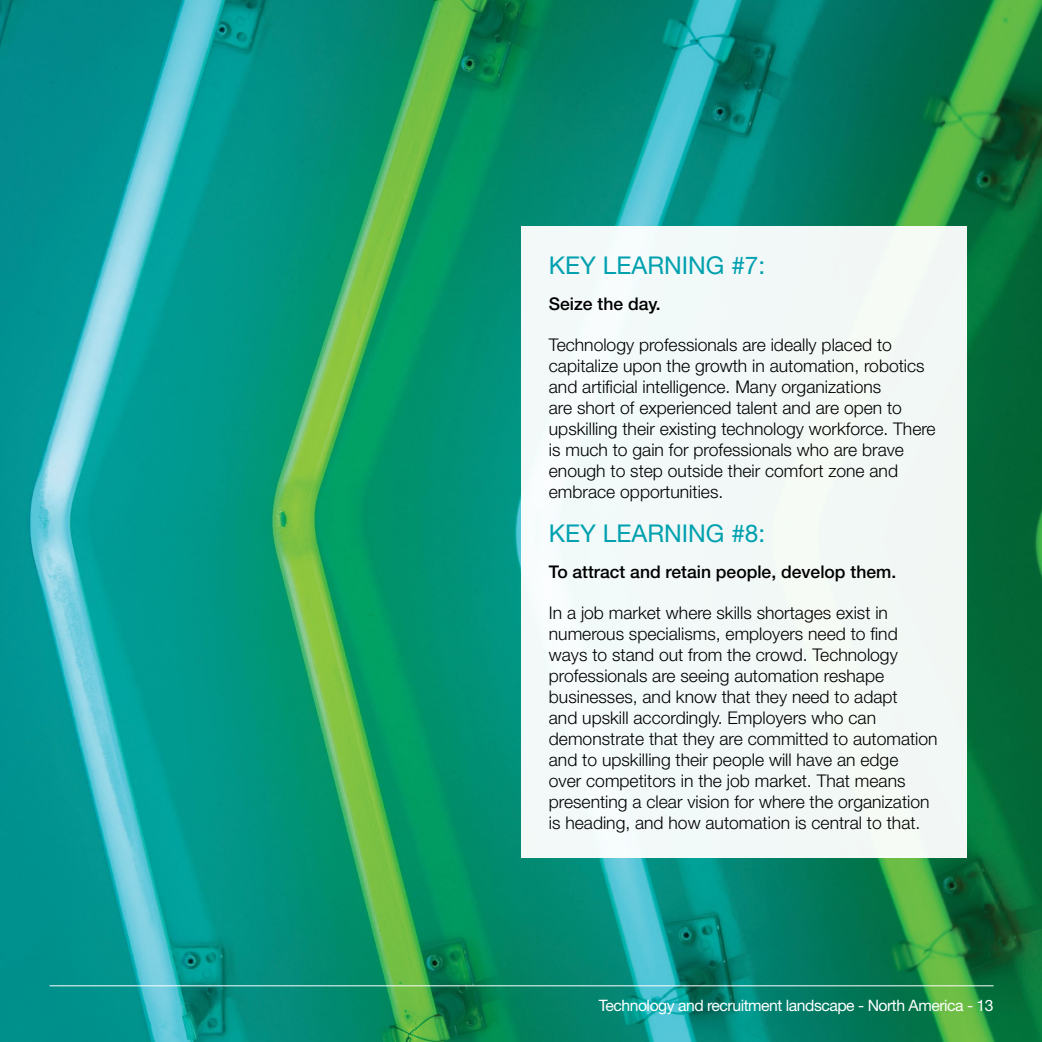
<style>
.page{position:relative;width:1042px;height:1042px;background:#fff}
.page>*{position:absolute;margin:0;border:0;box-sizing:border-box;transform-origin:0 0}
.t1{font:24.5px "Helvetica Neue LT Std";color:#00a0af}
.t2{font:300 17.5px/21px "Helvetica Neue LT Std";color:#000}
.t3{font:500 17.5px "Helvetica Neue LT Std";color:#000}
.t4{font:15.75px "Helvetica Neue LT Std";letter-spacing:-.03em;color:#fff}
</style>
<div class="page">
<img style="left:0;top:0;width:1042px;height:1042px">
<hr style="left:50px;top:985px;width:943px;height:1px;background:#fff">
<div style="left:521px;top:226px;width:445px;height:632px;background:#f2f9f7"></div>
<h1 class="t1" style="left:549px;top:251px;width:218px">KEY LEARNING #7:</h1>
<p class="t3" style="left:549px;top:293px;width:113px">Seize the day.</p>
<p class="t2" style="left:549px;top:334px;width:388px">Technology professionals are ideally placed to capitalize upon the growth in automation, robotics and artificial intelligence. Many organizations<br>are short of experienced talent and are open to upskilling their existing technology workforce. There is much to gain for professionals who are brave enough to step outside their comfort zone and embrace opportunities.</p>
<h1 class="t1" style="left:549px;top:519px;width:218px">KEY LEARNING #8:</h1>
<p class="t3" style="left:549px;top:561px;width:349px">To attract and retain people, develop them.</p>
<p class="t2" style="left:549px;top:602px;width:390px">In a job market where skills shortages exist in numerous specialisms, employers need to find ways to stand out from the crowd. Technology professionals are seeing automation reshape businesses, and know that they need to adapt<br>and upskill accordingly. Employers who can demonstrate that they are committed to automation and to upskilling their people will have an edge<br>over competitors in the job market. That means presenting a clear vision for where the organization is heading, and how automation is central to that.</p>
<p class="t4" style="left:599px;top:996px;width:396px">Technology and recruitment landscape - North America - 13</p>
</div>
